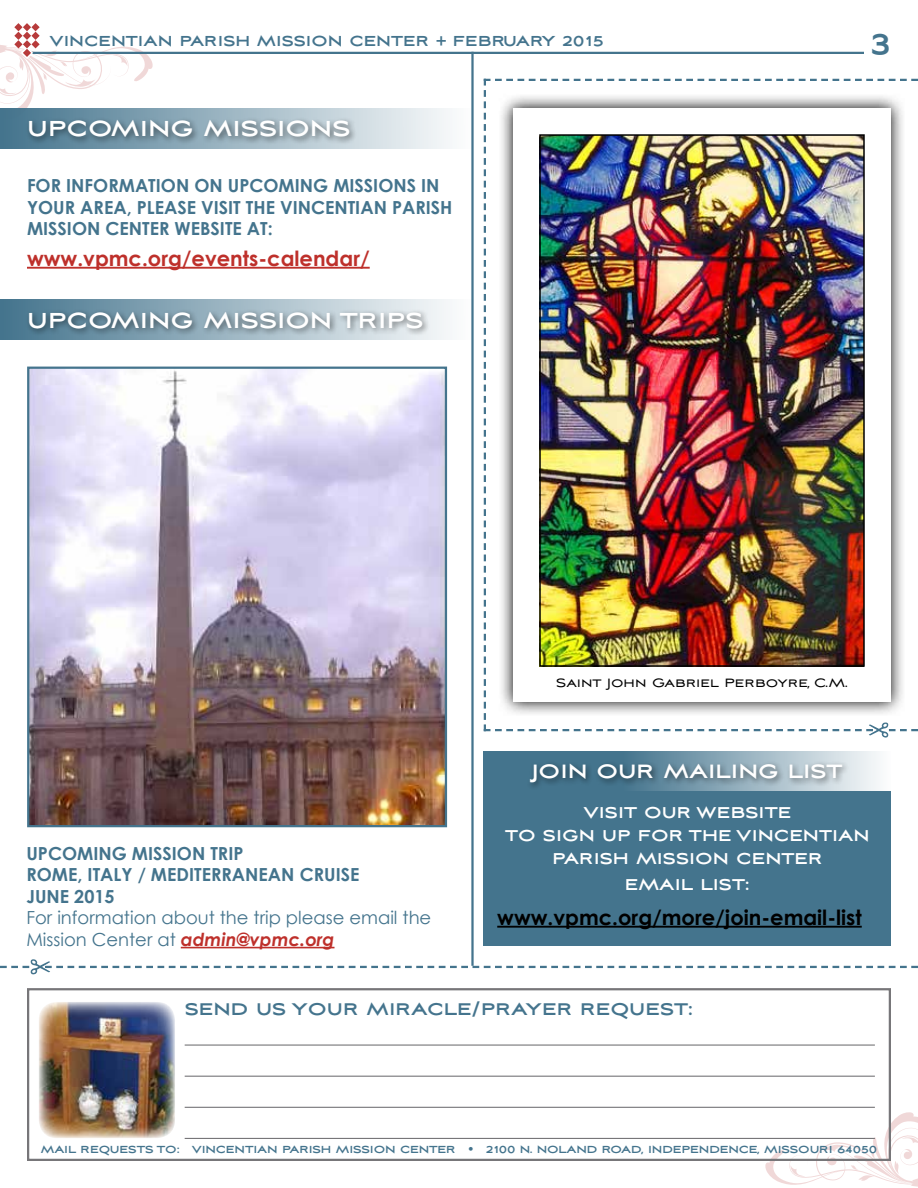
<style>
.page{position:relative;width:918px;height:1188px;background:#fff}
.page>*{position:absolute;margin:0;border:0;box-sizing:border-box;transform-origin:0 0}
.t1{font:700 36px "Aviano Sans";color:#44748d}
.t2{font:700 27px "Aviano Sans";color:#fff}
.t3{font:700 24px "Aviano Sans";color:#fff}
.t4{font:700 21px "Century Gothic";color:#000}
.t5{font:700 21px "Aviano Sans";color:#44748d}
.t6{font:700 21px "Century Gothic";color:#be302b}
.t7{font:700 19.5px/23.4px "Aviano Sans";color:#fff;text-align:center}
.t8{font:700 18px/21.6px "Century Gothic";color:#44748d}
.t9{font:18px/21.6px "Century Gothic";color:#44748d}
.t10{font:700 18px "Aviano Sans";color:#44748d}
.t11{font:15px "Aviano Sans";color:#000}
.t12{font:700 12.75px "Aviano Sans";letter-spacing:-.015em;color:#44748d}
.s1{font-weight:700;font-style:italic;color:#be302b}
</style>
<div class="page">
<hr style="left:30px;top:52px;width:834px;height:2px;background:#44748d">
<svg style="left:0;top:23px;width:153px;height:85px"></svg>
<svg style="left:765px;top:1112px;width:153px;height:75px"></svg>
<div style="left:0;top:108px;width:471px;height:40px;background:linear-gradient(to right,#43738c,#fdfdfd)"></div>
<div style="left:26px;top:117px;width:331px;height:28px;background:#000;opacity:.5"></div>
<hr style="left:471px;top:52px;width:3px;height:914px;background:#44748d">
<img style="left:484px;top:79px;width:434px;height:659px">
<div style="left:0;top:300px;width:471px;height:40px;background:linear-gradient(to right,#43738c,#fdfdfd)"></div>
<div style="left:26px;top:308px;width:405px;height:28px;background:#000;opacity:.5"></div>
<div style="left:484px;top:792px;width:407px;height:154px;background:#44748d"></div>
<hr style="left:497px;top:926px;width:365px;height:2px;background:#000">
<div style="left:27px;top:988px;width:864px;height:173px;border:2px solid #777679"></div>
<img style="left:39px;top:1002px;width:136px;height:136px">
<hr style="left:185px;top:1138px;width:690px;height:1px;background:#777679">
<hr style="left:185px;top:1107px;width:690px;height:1px;background:#777679">
<hr style="left:185px;top:1076px;width:690px;height:1px;background:#777679">
<hr style="left:185px;top:1045px;width:690px;height:1px;background:#777679">
<svg style="left:0;top:959px;width:918px;height:16px"></svg>
<img style="left:30px;top:370px;width:414px;height:454px">
<div style="left:27px;top:367px;width:420px;height:460px;border:2px solid #44748d"></div>
<div style="left:621px;top:751px;width:270px;height:41px;background:linear-gradient(to right,#43738c,#fcfdfd)"></div>
<div style="left:484px;top:751px;width:137px;height:41px;background:#44748d"></div>
<div style="left:526px;top:761px;width:325px;height:30px;background:#000;opacity:.5"></div>
<hr style="left:27px;top:267px;width:343px;height:2px;background:#be302b">
<hr style="left:181px;top:947px;width:154px;height:1px;background:#be302b">
<p class="t10" style="left:50px;top:30px;width:556px">VINCENTIAN PARISH MISSION CENTER + FEBRUARY 2015</p>
<h1 class="t1" style="left:870px;top:22px;width:23px">3</h1>
<h2 class="t2" style="left:27px;top:112px;width:325px">UPCOMING MISSIONS</h2>
<p class="t8" style="left:27px;top:174px;width:427px">FOR INFORMATION ON UPCOMING MISSIONS IN<br>YOUR AREA, PLEASE VISIT THE VINCENTIAN PARISH<br>MISSION CENTER WEBSITE AT:</p>
<p class="t6" style="left:27px;top:242px;width:344px">www.vpmc.org/events-calendar/</p>
<h2 class="t2" style="left:27px;top:304px;width:398px">UPCOMING MISSION TRIPS</h2>
<p class="t8" style="left:26px;top:841px;width:334px">UPCOMING MISSION TRIP<br>ROME, ITALY / MEDITERRANEAN CRUISE<br>JUNE 2015</p>
<p class="t9" style="left:26px;top:907px;width:406px">For information about the trip please email the<br>Mission Center at <span class="s1">admin@vpmc.org</span></p>
<p class="t11" style="left:556px;top:675px;width:293px">Saint John Gabriel Perboyre, C.M.</p>
<h3 class="t3" style="left:532px;top:757px;width:312px">JOIN OUR MAILING LIST</h3>
<p class="t7" style="left:505px;top:800px;width:366px">VISIT OUR WEBSITE<br>TO SIGN UP FOR THE VINCENTIAN<br>PARISH MISSION CENTER</p>
<p class="t7" style="left:625px;top:872px;width:126px">EMAIL LIST:</p>
<p class="t4" style="left:497px;top:901px;width:366px">www.vpmc.org/more/join-email-list</p>
<p class="t5" style="left:185px;top:996px;width:510px">SEND US YOUR MIRACLE/PRAYER REQUEST:</p>
<p class="t12" style="left:41px;top:1142px;width:838px">MAIL REQUESTS TO: VINCENTIAN PARISH MISSION CENTER • 2100 N. NOLAND ROAD, INDEPENDENCE, MISSOURI 64050</p>
</div>
